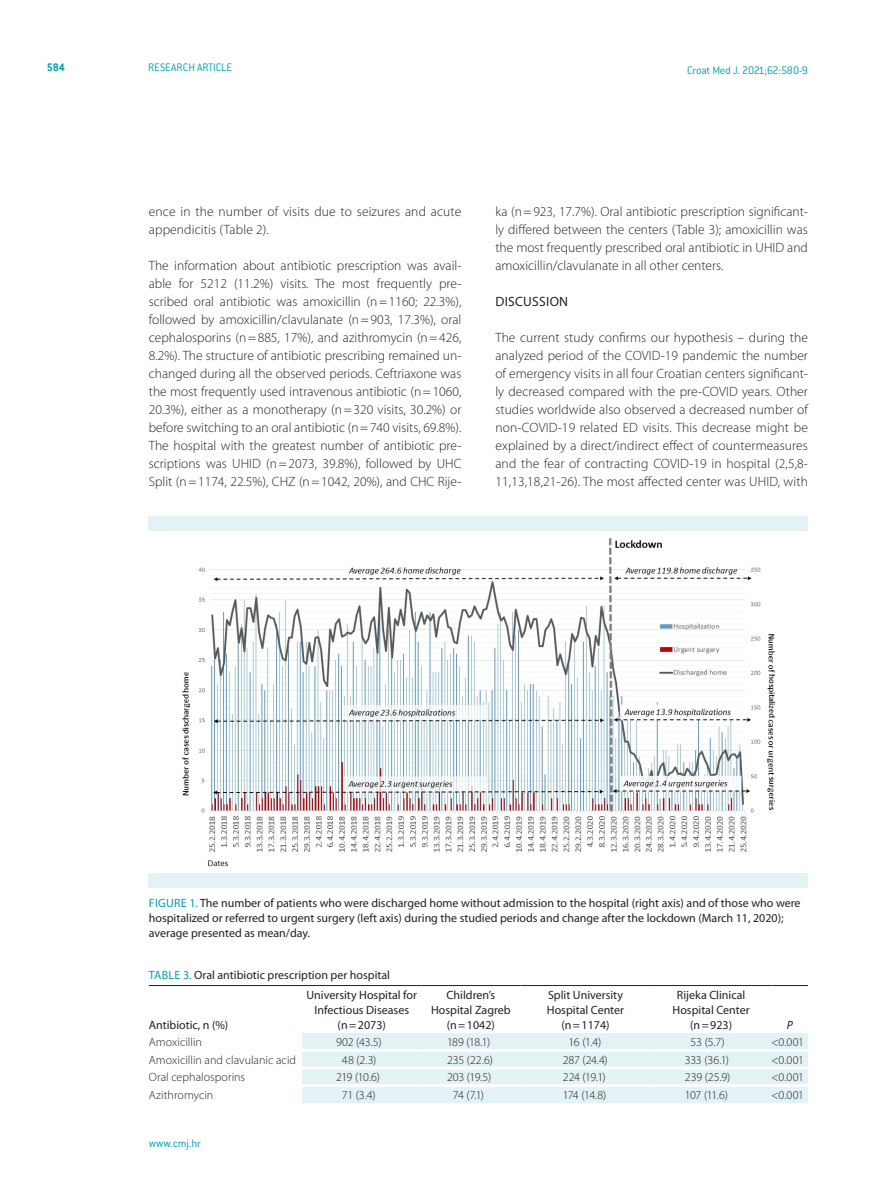
<style>
.page{position:relative;width:893px;height:1191px;background:#fff}
.page>*{position:absolute;margin:0;border:0;box-sizing:border-box;transform-origin:0 0}
.CMJ_-__body{font:300 13.5px/18px "Myriad Pro";letter-spacing:.005em;color:#231f20;text-align:justify}
.CMJ_-_N2{font:13.5px "Myriad Pro";letter-spacing:.02em;color:#231f20}
.CMJ_-_table_title_he{font:12px/15px "Myriad Pro";color:#231f20;text-align:center}
.CMJ_-_table{font:300 12px "Myriad Pro";color:#231f20}
.t1{font:300 12px "ITC Conduit LTCE";letter-spacing:-.005em;color:#009fb4}
.t2{font:700 12px "ITC Conduit LTCE";color:#009fb4}
.CMJ_-_table_title_he-2{font:italic 12px "Myriad Pro";color:#231f20}
.s1{color:#009fb4}
</style>
<div class="page">
<img style="left:182px;top:538px;width:594px;height:329px">
<div style="left:149px;top:873px;width:659px;height:14px;background:#e2f2f5"></div>
<div style="left:149px;top:516px;width:659px;height:14px;background:#e2f2f5"></div>
<div style="left:302px;top:1033px;width:506px;height:70px;background:#e2f2f5"></div>
<hr style="left:302px;top:1049px;width:119px;height:3px;background:#fff">
<hr style="left:421px;top:1049px;width:99px;height:3px;background:#fff">
<hr style="left:520px;top:1049px;width:131px;height:3px;background:#fff">
<hr style="left:651px;top:1049px;width:120px;height:3px;background:#fff">
<hr style="left:771px;top:1049px;width:37px;height:3px;background:#fff">
<hr style="left:302px;top:1066px;width:119px;height:3px;background:#fff">
<hr style="left:421px;top:1066px;width:99px;height:3px;background:#fff">
<hr style="left:520px;top:1066px;width:131px;height:3px;background:#fff">
<hr style="left:651px;top:1066px;width:120px;height:3px;background:#fff">
<hr style="left:771px;top:1066px;width:37px;height:3px;background:#fff">
<hr style="left:302px;top:1084px;width:119px;height:3px;background:#fff">
<hr style="left:421px;top:1084px;width:99px;height:3px;background:#fff">
<hr style="left:520px;top:1084px;width:131px;height:3px;background:#fff">
<hr style="left:651px;top:1084px;width:120px;height:3px;background:#fff">
<hr style="left:771px;top:1084px;width:37px;height:3px;background:#fff">
<hr style="left:149px;top:985px;width:153px;height:1px;background:#231f20">
<hr style="left:302px;top:985px;width:119px;height:1px;background:#231f20">
<hr style="left:421px;top:985px;width:99px;height:1px;background:#231f20">
<hr style="left:520px;top:985px;width:131px;height:1px;background:#231f20">
<hr style="left:651px;top:985px;width:120px;height:1px;background:#231f20">
<hr style="left:771px;top:985px;width:37px;height:1px;background:#231f20">
<p class="t2" style="left:47px;top:60px;width:19px">584</p>
<p class="t1" style="left:148px;top:61px;width:86px">RESEARCH ARTICLE</p>
<p class="t1" style="left:687px;top:63px;width:122px">Croat Med J. 2021;62:580-9</p>
<p class="CMJ_-__body" style="left:149px;top:202px;width:314px">ence in the number of visits due to seizures and acute appendicitis (Table 2).</p>
<p class="CMJ_-__body" style="left:149px;top:256px;width:314px">The information about antibiotic prescription was avail&shy;able for 5212 (11.2%) visits. The most frequently pre&shy;scribed oral antibiotic was amoxicillin (n=1160; 22.3%), followed by amoxicillin/clavulanate (n=903, 17.3%), oral cephalosporins (n=885, 17%), and azithromycin (n=426, 8.2%). The structure of antibiotic prescribing remained un&shy;changed during all the observed periods. Ceftriaxone was the most frequently used intravenous antibiotic (n=1060, 20.3%), either as a monotherapy (n=320 visits, 30.2%) or before switching to an oral antibiotic (n=740 visits, 69.8%).<br>The hospital with the greatest number of antibiotic pre&shy;scriptions was UHID (n=2073, 39.8%), followed by UHC Split (n=1174, 22.5%), CHZ (n=1042, 20%), and CHC Rije-</p>
<p class="CMJ_-__body" style="left:495px;top:202px;width:314px">ka (n=923, 17.7%). Oral antibiotic prescription significant&shy;ly differed between the centers (Table 3); amoxicillin was the most frequently prescribed oral antibiotic in UHID and amoxicillin/clavulanate in all other centers.</p>
<p class="CMJ_-_N2" style="left:495px;top:293px;width:72px">Discussion</p>
<p class="CMJ_-__body" style="left:495px;top:328px;width:314px">The current study confirms our hypothesis – during the analyzed period of the COVID-19 pandemic the number of emergency visits in all four Croatian centers significant&shy;ly decreased compared with the pre-COVID years. Other studies worldwide also observed a decreased number of non-COVID-19 related ED visits. This decrease might be explained by a direct/indirect effect of countermeasures and the fear of contracting COVID-19 in hospital (2,5,8- 11,13,18,21-26). The most affected center was UHID, with</p>
<p class="CMJ_-_table_title_he" style="left:149px;top:895px;width:653px;text-align:left"><span class="s1">Fig ure 1.</span> The number of patients who were discharged home without admission to the hospital (right axis) and of those who were hospitalized or referred to urgent surgery (left axis) during the studied periods and change after the lockdown (March 11, 2020); average presented as mean/day.</p>
<p class="CMJ_-_table_title_he" style="left:149px;top:967px;width:243px"><span class="s1">Table 3.</span> Oral antibiotic prescription per hospital</p>
<p class="CMJ_-_table_title_he" style="left:149px;top:1017px;width:81px">Antibiotic, n (%)</p>
<p class="CMJ_-_table_title_he" style="left:307px;top:987px;width:112px">University Hospital for<br>Infectious Diseases</p>
<p class="CMJ_-_table_title_he" style="left:338px;top:1017px;width:50px">(n=2073)</p>
<p class="CMJ_-_table_title_he" style="left:431px;top:987px;width:81px">Children’s<br>Hospital Zagreb</p>
<p class="CMJ_-_table_title_he" style="left:447px;top:1017px;width:50px">(n=1042)</p>
<p class="CMJ_-_table_title_he" style="left:547px;top:987px;width:79px;text-align:left">Split University<br>Hospital Center</p>
<p class="CMJ_-_table_title_he" style="left:561px;top:1017px;width:50px">(n=1174)</p>
<p class="CMJ_-_table_title_he" style="left:672px;top:987px;width:79px">Rijeka Clinical<br>Hospital Center</p>
<p class="CMJ_-_table_title_he" style="left:690px;top:1017px;width:44px">(n=923)</p>
<p class="CMJ_-_table_title_he-2" style="left:787px;top:1017px;width:8px">P</p>
<p class="CMJ_-_table" style="left:149px;top:1035px;width:55px">Amoxicillin</p>
<p class="CMJ_-_table" style="left:336px;top:1035px;width:47px">902 (43.5)</p>
<p class="CMJ_-_table" style="left:447px;top:1035px;width:45px">189 (18.1)</p>
<p class="CMJ_-_table" style="left:569px;top:1035px;width:34px">16 (1.4)</p>
<p class="CMJ_-_table" style="left:691px;top:1035px;width:36px">53 (5.7)</p>
<p class="CMJ_-_table" style="left:771px;top:1035px;width:34px">&lt;0.001</p>
<p class="CMJ_-_table" style="left:149px;top:1052px;width:149px">Amoxicillin and clavulanic acid</p>
<p class="CMJ_-_table" style="left:342px;top:1052px;width:36px">48 (2.3)</p>
<p class="CMJ_-_table" style="left:447px;top:1052px;width:47px">235 (22.6)</p>
<p class="CMJ_-_table" style="left:563px;top:1052px;width:46px">287 (24.4)</p>
<p class="CMJ_-_table" style="left:685px;top:1052px;width:46px">333 (36.1)</p>
<p class="CMJ_-_table" style="left:771px;top:1052px;width:34px">&lt;0.001</p>
<p class="CMJ_-_table" style="left:149px;top:1070px;width:98px">Oral cephalosporins</p>
<p class="CMJ_-_table" style="left:336px;top:1070px;width:45px">219 (10.6)</p>
<p class="CMJ_-_table" style="left:447px;top:1070px;width:46px">203 (19.5)</p>
<p class="CMJ_-_table" style="left:563px;top:1070px;width:44px">224 (19.1)</p>
<p class="CMJ_-_table" style="left:685px;top:1070px;width:47px">239 (25.9)</p>
<p class="CMJ_-_table" style="left:771px;top:1070px;width:34px">&lt;0.001</p>
<p class="CMJ_-_table" style="left:149px;top:1087px;width:66px">Azithromycin</p>
<p class="CMJ_-_table" style="left:342px;top:1087px;width:35px">71 (3.4)</p>
<p class="CMJ_-_table" style="left:453px;top:1087px;width:33px">74 (7.1)</p>
<p class="CMJ_-_table" style="left:563px;top:1087px;width:45px">174 (14.8)</p>
<p class="CMJ_-_table" style="left:685px;top:1087px;width:45px">107 (11.6)</p>
<p class="CMJ_-_table" style="left:771px;top:1087px;width:34px">&lt;0.001</p>
<p class="t1" style="left:149px;top:1136px;width:54px">www.cmj.hr</p>
</div>
